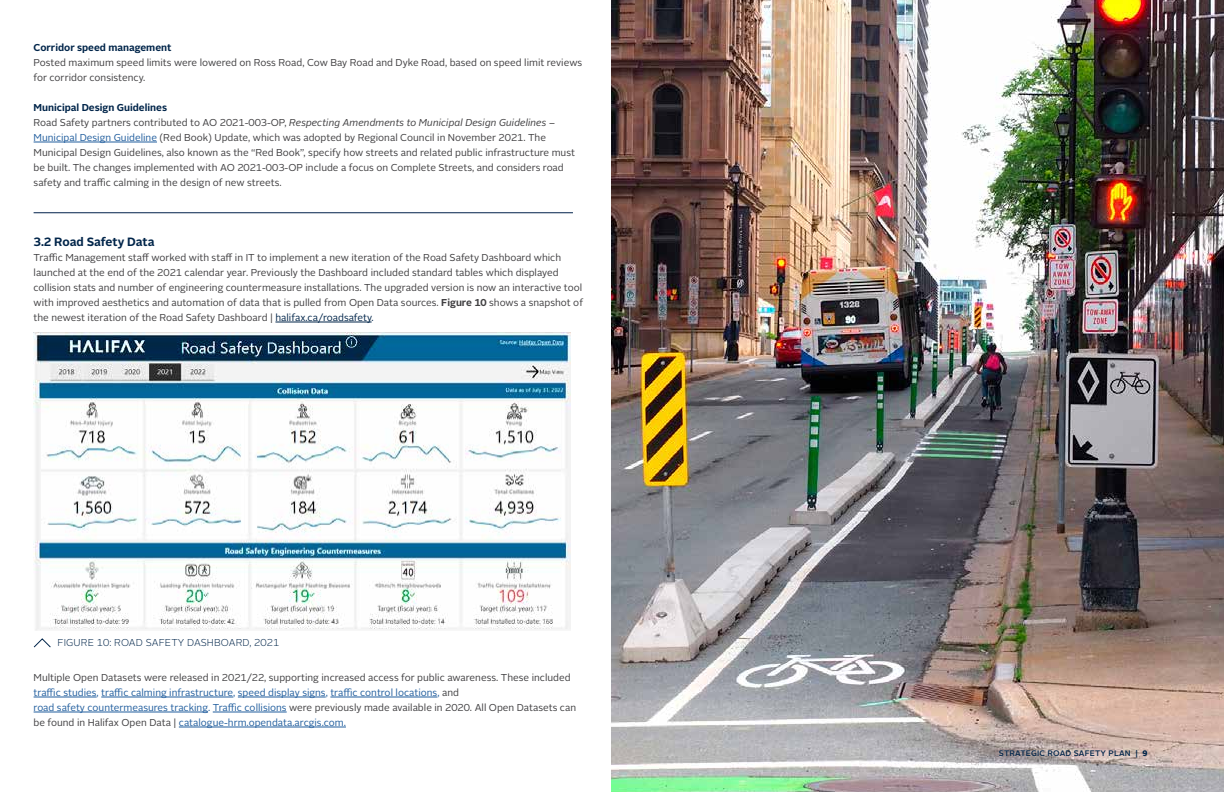
<style>
.page{position:relative;width:1224px;height:792px;background:#fff}
.page>*{position:absolute;margin:0;border:0;box-sizing:border-box;transform-origin:0 0}
.t1{font:700 12px "Alright Sans";letter-spacing:-.005em;color:#00254a}
.t2{font:10px/15px "Alright Sans";color:#414042}
.t3{font:300 10px "Alright Sans";letter-spacing:.01em;color:#00254a}
.t4{font:700 10px "Alright Sans";color:#00254a}
.t5{font:500 8px "Alright Sans";letter-spacing:.025em;color:#00254a}
.s1{font-weight:700;color:#00254a}
.s2{font-style:italic}
.s3{color:#215e9e}
.s4{font-weight:700}
.s5{color:#00254a}
.s6{font-weight:900}
</style>
<div class="page">
<hr style="left:34px;top:142px;width:123px;height:1px;background:#215e9e">
<hr style="left:275px;top:322px;width:97px;height:1px;background:#00254a">
<hr style="left:34px;top:697px;width:63px;height:1px;background:#215e9e">
<hr style="left:101px;top:697px;width:132px;height:1px;background:#215e9e">
<hr style="left:238px;top:697px;width:88px;height:1px;background:#215e9e">
<hr style="left:330px;top:697px;width:107px;height:1px;background:#215e9e">
<hr style="left:34px;top:712px;width:174px;height:1px;background:#215e9e">
<hr style="left:213px;top:712px;width:74px;height:1px;background:#215e9e">
<hr style="left:179px;top:727px;width:167px;height:1px;background:#215e9e">
<hr style="left:34px;top:212px;width:539px;height:1px;background:#00214b">
<img style="left:33px;top:332px;width:538px;height:298px">
<img style="left:611px;top:0;width:613px;height:792px">
<svg style="left:34px;top:638px;width:17px;height:10px"></svg>
<p class="t4" style="left:34px;top:40px;width:139px">Corridor speed management</p>
<p class="t2" style="left:34px;top:55px;width:550px">Posted maximum speed limits were lowered on Ross Road, Cow Bay Road and Dyke Road, based on speed limit reviews for corridor consistency.</p>
<p class="t2" style="left:34px;top:100px;width:543px"><span class="s1">Municipal Design Guidelines<br></span>Road Safety partners contributed to AO 2021-003-OP, <span class="s2">Respecting Amendments to Municipal Design Guidelines</span> – <span class="s3">Municipal Design Guideline</span> (Red Book) Update, which was adopted by Regional Council in November 2021. The Municipal Design Guidelines, also known as the “Red Book”, specify how streets and related public infrastructure must be built. The changes implemented with AO 2021-003-OP include a focus on Complete Streets, and considers road safety and traffic calming in the design of new streets.</p>
<p class="t1" style="left:34px;top:233px;width:123px">3.2 Road Safety Data</p>
<p class="t2" style="left:34px;top:250px;width:551px">Traffic Management staff worked with staff in IT to implement a new iteration of the Road Safety Dashboard which launched at the end of the 2021 calendar year. Previously the Dashboard included standard tables which displayed collision stats and number of engineering countermeasure installations. The upgraded version is now an interactive tool with improved aesthetics and automation of data that is pulled from Open Data sources. <span class="s4">Figure 10</span> shows a snapshot of the newest iteration of the Road Safety Dashboard | <span class="s5">halifax.ca/roadsafety.</span></p>
<p class="t3" style="left:58px;top:636px;width:223px">FIGURE 10: ROAD SAFETY DASHBOARD, 2021</p>
<p class="t2" style="left:34px;top:670px;width:544px">Multiple Open Datasets were released in 2021/22, supporting increased access for public awareness. These included <span class="s3">traffic studies, traffic calming infrastructure, speed display signs, traffic control locations,</span> and<br><span class="s3">road safety countermeasures tracking. Traffic collisions</span> were previously made available in 2020. All Open Datasets can be found in Halifax Open Data | <span class="s3">catalogue-hrm.opendata.arcgis.com.</span></p>
<p class="t5" style="left:999px;top:748px;width:150px">STRATEGIC ROAD SAFETY PLAN | <span class="s6">9</span></p>
</div>
